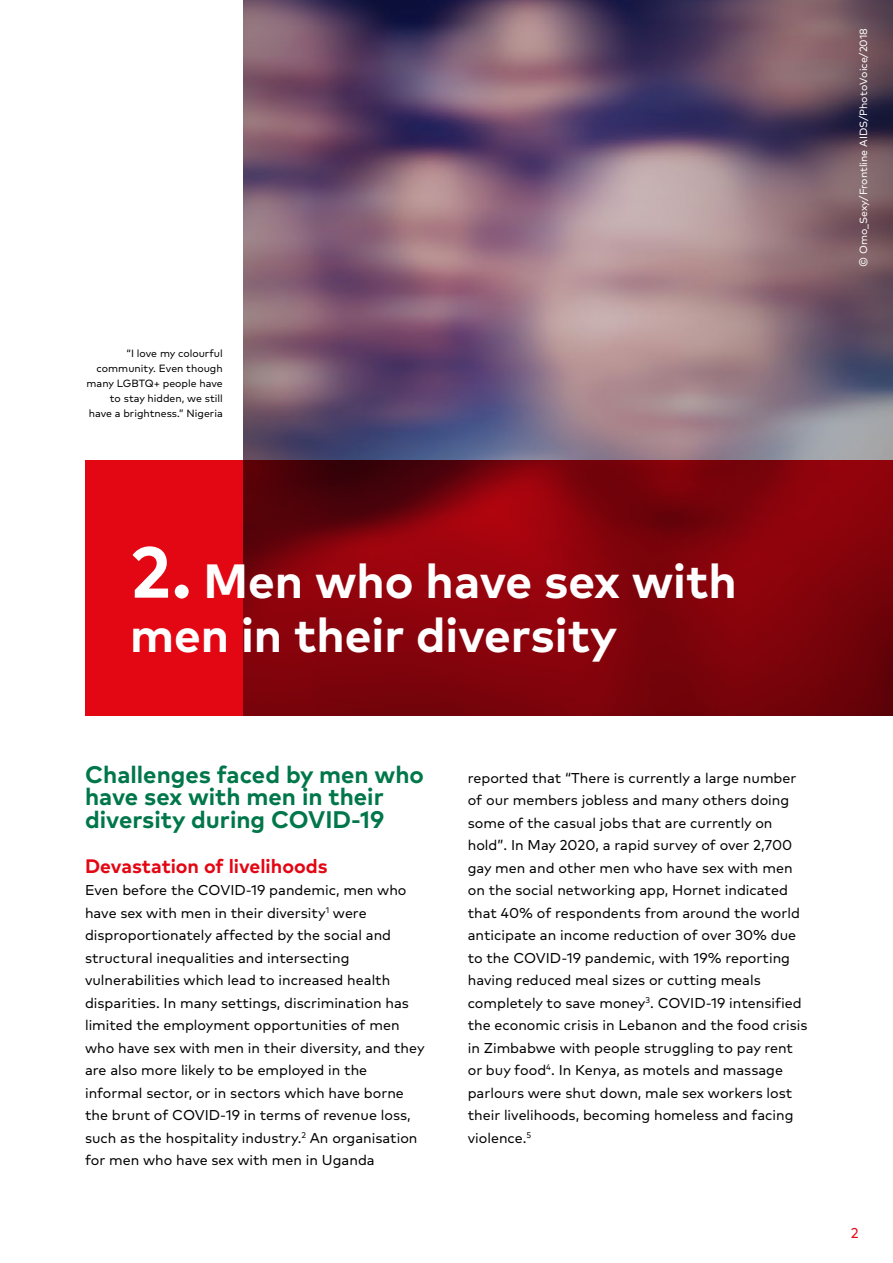
<style>
.page{position:relative;width:893px;height:1263px;background:#fff}
.page>*{position:absolute;margin:0;border:0;box-sizing:border-box;transform-origin:0 0}
.t1{font:700 48px/54px "FF Mark Pro AF";color:#fff}
.t2{font:700 24px/22.5px "FF Mark Pro AF";color:#00774a}
.t3{font:700 19.5px "FF Mark Pro AF";color:#e30613}
.t4{font:14.25px/22.5px "FF Mark Pro AF";color:#000}
.t5{font:14.25px "FF Mark Pro AF";color:#e30613}
.t6{font:10.5px/15px "FF Mark Pro AF";color:#000;text-align:right}
.t7{font:10.5px "FF Mark Pro AF";color:#fff}
.s1{font-size:72px}
</style>
<div class="page">
<img style="left:244px;top:0;width:649px;height:460px">
<svg style="left:85px;top:460px;width:808px;height:255px;background:#93030c"></svg>
<p class="t6" style="left:87px;top:345px;width:138px">“I love my colourful community. Even though many LGBTQ+ people have to stay hidden, we still have a brightness.” Nigeria</p>
<p class="t7" style="left:856px;top:267px;width:240px;rotate:-90deg">© Omo_Sexy/Frontline AIDS/PhotoVoice/2018</p>
<h1 class="t1" style="left:130px;top:550px;width:608px"><span class="s1">2.</span> Men who have sex with men in their diversity</h1>
<h2 class="t2" style="left:85px;top:761px;width:340px">Challenges faced by men who have sex with men in their diversity during COVID-19</h2>
<h3 class="t3" style="left:85px;top:851px;width:244px">Devastation of livelihoods</h3>
<p class="t4" style="left:85px;top:878px;width:341px">Even before the COVID-19 pandemic, men who have sex with men in their diversity<sup>1</sup> were disproportionately affected by the social and structural inequalities and intersecting vulnerabilities which lead to increased health disparities. In many settings, discrimination has limited the employment opportunities of men who have sex with men in their diversity, and they are also more likely to be employed in the informal sector, or in sectors which have borne the brunt of COVID-19 in terms of revenue loss, such as the hospitality industry.<sup>2</sup> An organisation for men who have sex with men in Uganda</p>
<p class="t4" style="left:468px;top:765px;width:341px">reported that “There is currently a large number of our members jobless and many others doing some of the casual jobs that are currently on hold”. In May 2020, a rapid survey of over 2,700 gay men and other men who have sex with men on the social networking app, Hornet indicated that 40% of respondents from around the world anticipate an income reduction of over 30% due to the COVID-19 pandemic, with 19% reporting having reduced meal sizes or cutting meals completely to save money<sup>3</sup>. COVID-19 intensified the economic crisis in Lebanon and the food crisis in Zimbabwe with people struggling to pay rent or buy food<sup>4</sup>. In Kenya, as motels and massage parlours were shut down, male sex workers lost their livelihoods, becoming homeless and facing violence.<sup>5</sup></p>
<p class="t5" style="left:851px;top:1222px;width:9px">2</p>
</div>
